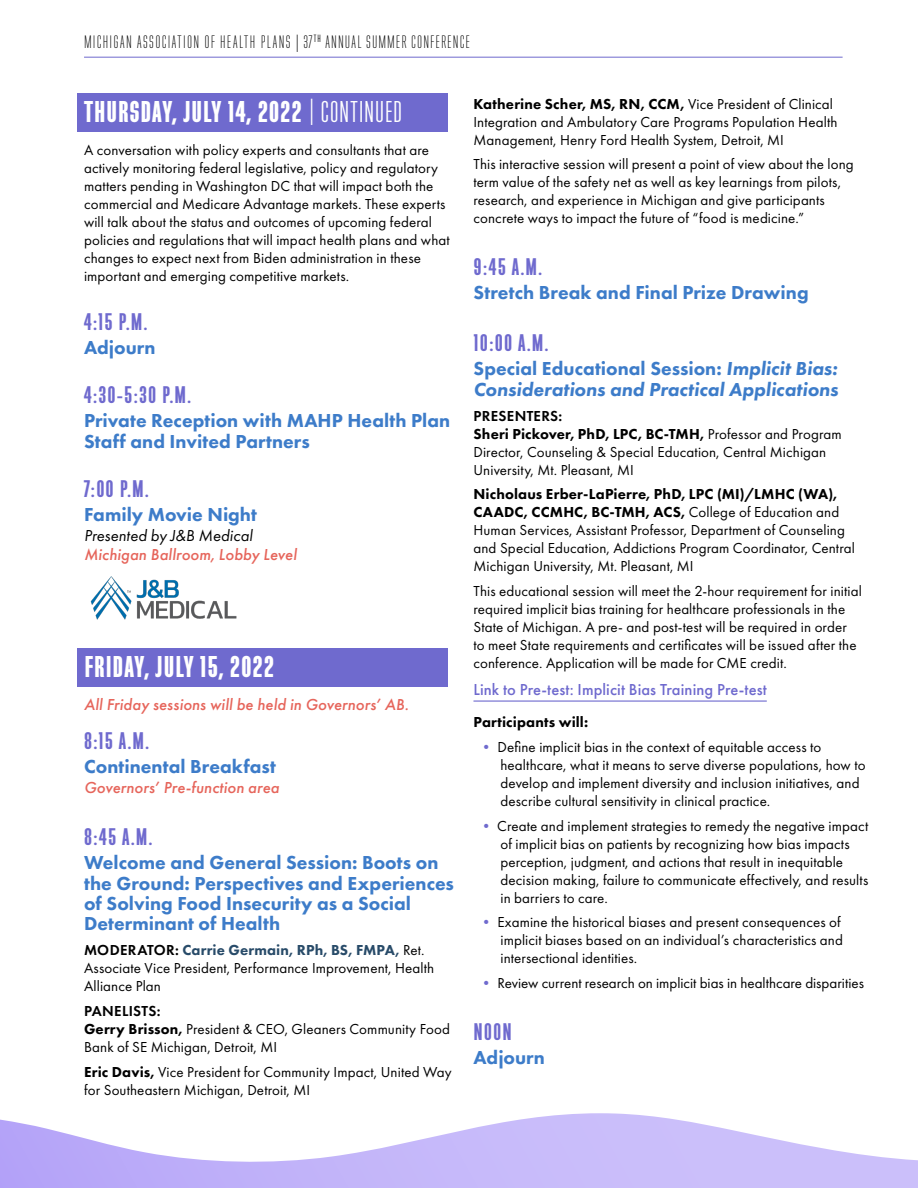
<style>
.page{position:relative;width:918px;height:1188px;background:#fff}
.page>*{position:absolute;margin:0;border:0;box-sizing:border-box;transform-origin:0 0}
.t1{font:700 30px "Directors Gothic 201";letter-spacing:.025em;color:#fff}
.t2{font:24px "Directors Gothic 201 S Bd";letter-spacing:.045em;color:#6f6ace}
.t3{font:800 19.5px/20.4px "Futura PT";color:#3d7cc9}
.t4{font:italic 800 19.5px/20.4px "Futura PT";color:#3d7cc9}
.t5{font:300 18px "Directors Gothic 201";letter-spacing:.07em;color:#000}
.t6{font:italic 500 16.5px "Futura PT";letter-spacing:.005em;color:#e6655b}
.t7{font:500 16.5px "Futura PT";letter-spacing:.005em;color:#6f6ace}
.t8{font:italic 16.5px "Futura PT";letter-spacing:.005em;color:#000}
.t9{font:15px/18px "Futura PT";letter-spacing:.01em;color:#000}
.t10{font:800 15px "Futura PT";letter-spacing:.01em;color:#000}
.s1{font-weight:400;font-size:27px}
.s2{font-weight:400}
.s3{font-weight:600}
.s4{font-weight:800;color:#284b69}
.s5{font-weight:800}
.s6{font-style:normal}
.s7{color:#6f6ace}
</style>
<div class="page">
<div style="left:77px;top:648px;width:371px;height:38px;background:#6f6ace"></div>
<div style="left:77px;top:93px;width:371px;height:39px;background:#6f6ace"></div>
<hr style="left:84px;top:57px;width:759px;height:1px;background:#6f6ace">
<hr style="left:473px;top:700px;width:294px;height:2px;background:#6f6ace">
<svg style="left:0;top:1113px;width:918px;height:75px"></svg>
<img style="left:90px;top:576px;width:147px;height:44px">
<p class="t5" style="left:84px;top:32px;width:387px">MICHIGAN ASSOCIATION OF HEALTH PLANS | 37<sup>TH</sup> ANNUAL SUMMER CONFERENCE</p>
<h1 class="t1" style="left:84px;top:95px;width:320px">THURSDAY, JULY 14, 2022 <span class="s1">|</span> <span class="s2">CONTINUED</span></h1>
<p class="t9" style="left:84px;top:141px;width:367px">A conversation with policy experts and consultants that are actively monitoring federal legislative, policy and regulatory matters pending in Washington DC that will impact both the commercial and Medicare Advantage markets. These experts will talk about the status and outcomes of upcoming federal policies and regulations that will impact health plans and what changes to expect next from Biden administration in these important and emerging competitive markets.</p>
<h2 class="t2" style="left:84px;top:309px;width:65px">4:15 P.M.</h2>
<h3 class="t3" style="left:84px;top:337px;width:73px">Adjourn</h3>
<h2 class="t2" style="left:84px;top:382px;width:109px">4:30-5:30 P.M.</h2>
<h3 class="t3" style="left:84px;top:410px;width:368px">Private Reception with MAHP Health Plan<br>Staff and Invited Partners</h3>
<h2 class="t2" style="left:84px;top:475px;width:66px">7:00 P.M.</h2>
<h3 class="t3" style="left:84px;top:504px;width:175px">Family Movie Night</h3>
<p class="t8" style="left:84px;top:525px;width:170px">Presented by J&amp;B Medical</p>
<p class="t6" style="left:84px;top:545px;width:214px">Michigan Ballroom, Lobby Level</p>
<h1 class="t1" style="left:84px;top:650px;width:192px">FRIDAY, JULY 15, 2022</h1>
<p class="t6" style="left:84px;top:694px;width:326px">All Friday sessions will be held in Governors’ AB.</p>
<h2 class="t2" style="left:84px;top:728px;width:66px">8:15 A.M.</h2>
<h3 class="t3" style="left:84px;top:756px;width:193px">Continental Breakfast</h3>
<p class="t6" style="left:84px;top:777px;width:197px">Governors’ Pre-function area</p>
<h2 class="t2" style="left:84px;top:824px;width:70px">8:45 A.M.</h2>
<h3 class="t3" style="left:84px;top:852px;width:372px">Welcome and General Session: Boots on the Ground: Perspectives and Experiences of Solving Food Insecurity as a Social Determinant of Health</h3>
<p class="t9" style="left:84px;top:941px;width:352px"><span class="s3">MODERATOR:</span> <span class="s4">Carrie Germain, RPh, BS, FMPA,</span> Ret.<br>Associate Vice President, Performance Improvement, Health<br>Alliance Plan</p>
<p class="t9" style="left:84px;top:1002px;width:367px"><span class="s3">PANELISTS:<br></span><span class="s5">Gerry Brisson,</span> President &amp; CEO, Gleaners Community Food<br>Bank of SE Michigan, Detroit, MI</p>
<p class="t9" style="left:84px;top:1063px;width:369px"><span class="s5">Eric Davis,</span> Vice President for Community Impact, United Way for Southeastern Michigan, Detroit, MI</p>
<p class="t9" style="left:473px;top:94px;width:366px"><span class="s5">Katherine Scher, MS, RN, CCM,</span> Vice President of Clinical<br>Integration and Ambulatory Care Programs Population Health<br>Management, Henry Ford Health System, Detroit, MI</p>
<p class="t9" style="left:473px;top:155px;width:382px">This interactive session will present a point of view about the long term value of the safety net as well as key learnings from pilots, research, and experience in Michigan and give participants concrete ways to impact the future of “food is medicine.”</p>
<h2 class="t2" style="left:473px;top:254px;width:70px">9:45 A.M.</h2>
<h3 class="t3" style="left:473px;top:282px;width:337px">Stretch Break and Final Prize Drawing</h3>
<h2 class="t2" style="left:473px;top:330px;width:76px">10:00 A.M.</h2>
<h3 class="t4" style="left:473px;top:358px;width:366px"><span class="s6">Special Educational Session:</span> Implicit Bias:<br>Considerations and Practical Applications</h3>
<p class="t9" style="left:473px;top:406px;width:370px"><span class="s3">PRESENTERS:<br></span><span class="s5">Sheri Pickover, PhD, LPC, BC-TMH,</span> Professor and Program Director, Counseling &amp; Special Education, Central Michigan University, Mt. Pleasant, MI</p>
<p class="t9" style="left:473px;top:485px;width:383px"><span class="s5">Nicholaus Erber-LaPierre, PhD, LPC (MI)/LMHC (WA), CAADC, CCMHC, BC-TMH, ACS,</span> College of Education and Human Services, Assistant Professor, Department of Counseling and Special Education, Addictions Program Coordinator, Central Michigan University, Mt. Pleasant, MI</p>
<p class="t9" style="left:473px;top:582px;width:390px">This educational session will meet the 2-hour requirement for initial required implicit bias training for healthcare professionals in the State of Michigan. A pre- and post-test will be required in order<br>to meet State requirements and certificates will be issued after the conference. Application will be made for CME credit.</p>
<p class="t7" style="left:473px;top:679px;width:295px">Link to Pre-test: Implicit Bias Training Pre-test</p>
<p class="t10" style="left:473px;top:713px;width:116px">Participants will:</p>
<p class="t9" style="left:500px;top:738px;width:367px;text-indent:-22px"><span class="s7">•</span> Define implicit bias in the context of equitable access to healthcare, what it means to serve diverse populations, how to develop and implement diversity and inclusion initiatives, and describe cultural sensitivity in clinical practice.</p>
<p class="t9" style="left:500px;top:817px;width:369px;text-indent:-22px"><span class="s7">•</span> Create and implement strategies to remedy the negative impact of implicit bias on patients by recognizing how bias impacts perception, judgment, and actions that result in inequitable decision making, failure to communicate effectively, and results in barriers to care.</p>
<p class="t9" style="left:500px;top:913px;width:344px;text-indent:-22px"><span class="s7">•</span> Examine the historical biases and present consequences of implicit biases based on an individual’s characteristics and intersectional identities.</p>
<p class="t9" style="left:479px;top:974px;width:387px"><span class="s7">•</span> Review current research on implicit bias in healthcare disparities</p>
<h2 class="t2" style="left:473px;top:1019px;width:40px">NOON</h2>
<h3 class="t3" style="left:473px;top:1047px;width:73px">Adjourn</h3>
</div>
